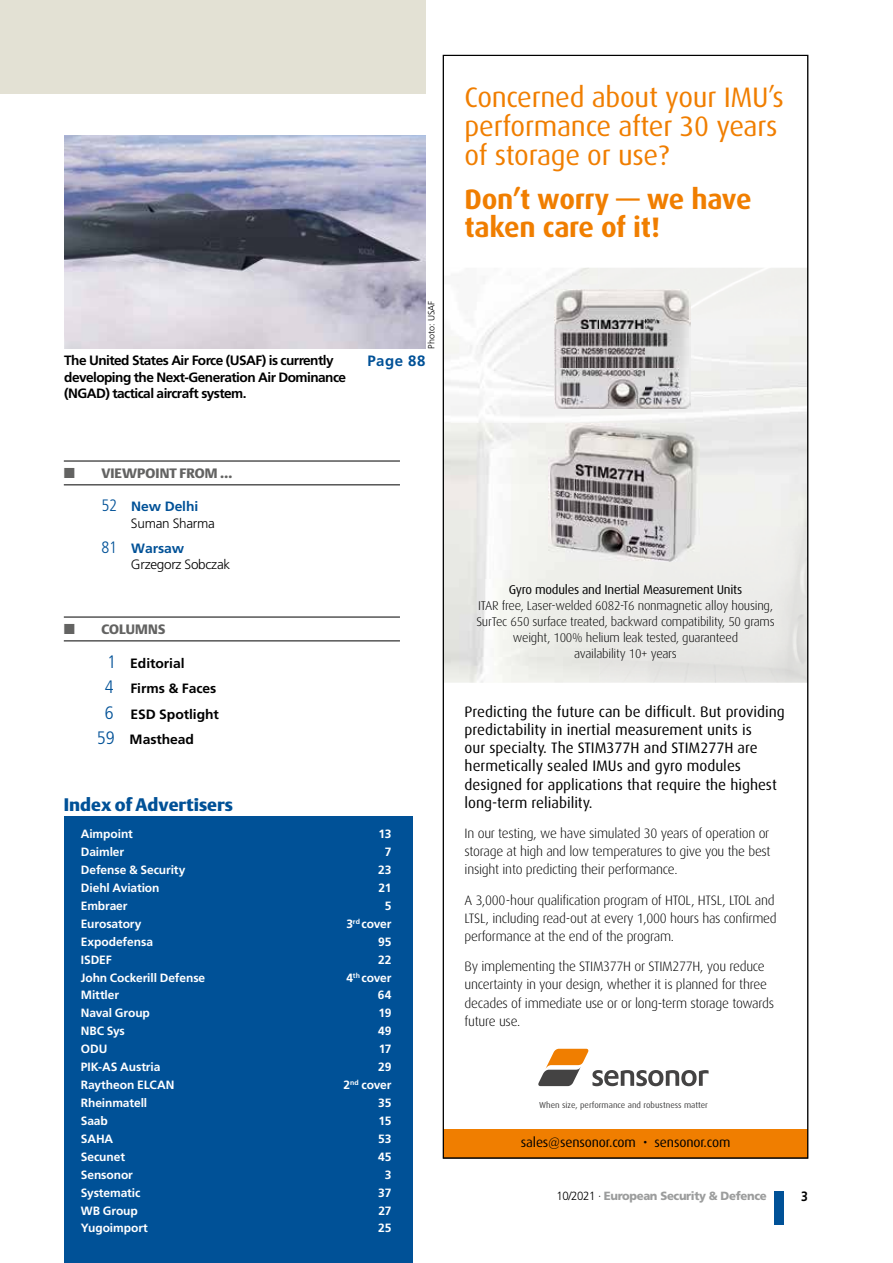
<style>
.page{position:relative;width:893px;height:1263px;background:#fff}
.page>*{position:absolute;margin:0;border:0;box-sizing:border-box;transform-origin:0 0}
.t1{font:28.2px/28.8px "Dax";letter-spacing:-.01em;color:#f07e00}
.t2{font:700 28.2px/28.8px "Dax";letter-spacing:-.01em;color:#f07e00}
.t3{font:18px "DTL Argo T Black";color:#005197}
.t4{font:15.15px/18.1px "Dax";color:#000}
.t5{font:700 15px "Frutiger LT Pro";letter-spacing:.04em;color:#005197}
.t6{font:300 13.65px/18.1px "Dax";letter-spacing:-.02em;color:#000}
.t7{font:13.65px "Dax";letter-spacing:-.01em;color:#000}
.t8{font:700 13.5px/16.5px "Frutiger";letter-spacing:-.04em;color:#000}
.t9{font:700 13.5px "Frutiger LT Pro";letter-spacing:-.005em;color:#000}
.t10{font:300 13.5px/16.5px "Frutiger LT Pro";letter-spacing:-.02em;color:#000}
.t11{font:13.5px "DTL Argo T Black";letter-spacing:.01em;color:#636362}
.t12{font:700 13.5px "Frutiger LT Pro";letter-spacing:-.005em;color:#000;scale:.9 1}
.t13{font:300 12.75px/15.9px "Dax";letter-spacing:-.02em;color:#000;text-align:center}
.t14{font:700 12px "Frutiger LT Pro";letter-spacing:-.005em;color:#fff}
.t15{font:900 11.85px "Frutiger LT Pro";letter-spacing:-.03em;color:#9c9d9d;scale:.96 1}
.t16{font:300 9px "Frutiger";color:#000}
.t17{font:8.55px "Dax";color:#444343}
.s1{font-family:"Frutiger";font-stretch:condensed;font-size:16.5px;color:#005197}
.s2{font-weight:700;color:#005197}
.s3{font-family:"Frutiger";font-weight:300;font-stretch:condensed;font-size:18px;color:#005197}
.s4{font-weight:400}
.s5{font-weight:300;color:#000}
</style>
<div class="page">
<div style="left:774px;top:1191px;width:10px;height:33px;background:#005197"></div>
<img style="left:445px;top:268px;width:154px;height:415px">
<img style="left:599px;top:408px;width:53px;height:15px">
<div style="left:443px;top:1129px;width:365px;height:29px;background:#f07e00"></div>
<svg style="left:538px;top:1049px;width:171px;height:37px"></svg>
<img style="left:555px;top:290px;width:135px;height:118px">
<img style="left:548px;top:423px;width:151px;height:139px">
<div style="left:0;top:0;width:425px;height:94px;background:#e3e1d4"></div>
<hr style="left:64px;top:461px;width:336px;height:1px;background:#000">
<hr style="left:64px;top:485px;width:336px;height:1px;background:#000">
<hr style="left:64px;top:617px;width:336px;height:1px;background:#000">
<hr style="left:64px;top:641px;width:336px;height:1px;background:#000">
<div style="left:64px;top:816px;width:349px;height:447px;background:#005197"></div>
<img style="left:64px;top:135px;width:362px;height:214px">
<p class="t16" style="left:426px;top:349px;width:49px;rotate:-90deg">Photo: USAF</p>
<p class="t8" style="left:64px;top:352px;width:283px">The United States Air Force (USAF) is currently developing the Next-Generation Air Dominance (NGAD) tactical aircraft system.</p>
<p class="t5" style="left:368px;top:352px;width:60px">Page 88</p>
<p class="t11" style="left:101px;top:465px;width:133px">VIEWPOINT FROM …</p>
<p class="t10" style="left:131px;top:498px;width:85px;text-indent:-30px"><span class="s1">52</span> <span class="s2">New Delhi<br></span>Suman Sharma</p>
<p class="t10" style="left:131px;top:540px;width:101px;text-indent:-30px"><span class="s1">81</span> <span class="s2">Warsaw<br></span>Grzegorz Sobczak</p>
<p class="t11" style="left:101px;top:621px;width:65px">COLUMNS</p>
<p class="t9" style="left:107px;top:655px;width:79px"><span class="s3">1</span> Editorial</p>
<p class="t9" style="left:105px;top:681px;width:113px"><span class="s3">4</span> Firms &amp; Faces</p>
<p class="t9" style="left:105px;top:706px;width:116px"><span class="s3">6</span> ESD Spotlight</p>
<p class="t9" style="left:97px;top:731px;width:99px"><span class="s3">59</span> Masthead</p>
<p class="t3" style="left:64px;top:793px;width:171px">Index of Advertisers</p>
<p class="t14" style="left:81px;top:827px;width:54px">Aimpoint</p>
<p class="t14" style="left:379px;top:827px;width:14px">13</p>
<p class="t14" style="left:81px;top:845px;width:45px">Daimler</p>
<p class="t14" style="left:385px;top:845px;width:8px">7</p>
<p class="t14" style="left:81px;top:863px;width:106px">Defense &amp; Security</p>
<p class="t14" style="left:378px;top:863px;width:15px">23</p>
<p class="t14" style="left:81px;top:881px;width:80px">Diehl Aviation</p>
<p class="t14" style="left:378px;top:881px;width:14px">21</p>
<p class="t14" style="left:81px;top:899px;width:48px">Embraer</p>
<p class="t14" style="left:385px;top:899px;width:8px">5</p>
<p class="t14" style="left:81px;top:916px;width:62px">Eurosatory</p>
<p class="t14" style="left:346px;top:916px;width:47px">3<sup>rd</sup> cover</p>
<p class="t14" style="left:81px;top:934px;width:74px">Expodefensa</p>
<p class="t14" style="left:378px;top:934px;width:15px">95</p>
<p class="t14" style="left:81px;top:952px;width:33px">ISDEF</p>
<p class="t14" style="left:378px;top:952px;width:15px">22</p>
<p class="t14" style="left:81px;top:970px;width:126px">John Cockerill Defense</p>
<p class="t14" style="left:346px;top:970px;width:47px">4<sup>th</sup> cover</p>
<p class="t14" style="left:81px;top:988px;width:40px">Mittler</p>
<p class="t14" style="left:378px;top:988px;width:15px">64</p>
<p class="t14" style="left:81px;top:1006px;width:71px">Naval Group</p>
<p class="t14" style="left:378px;top:1006px;width:14px">19</p>
<p class="t14" style="left:81px;top:1024px;width:46px">NBC Sys</p>
<p class="t14" style="left:378px;top:1024px;width:15px">49</p>
<p class="t14" style="left:81px;top:1042px;width:28px">ODU</p>
<p class="t14" style="left:379px;top:1042px;width:14px">17</p>
<p class="t14" style="left:81px;top:1060px;width:81px">PIK-AS Austria</p>
<p class="t14" style="left:378px;top:1060px;width:15px">29</p>
<p class="t14" style="left:81px;top:1078px;width:95px">Raytheon ELCAN</p>
<p class="t14" style="left:344px;top:1078px;width:49px">2<sup>nd</sup> cover</p>
<p class="t14" style="left:81px;top:1096px;width:68px">Rheinmatell</p>
<p class="t14" style="left:378px;top:1096px;width:15px">35</p>
<p class="t14" style="left:81px;top:1114px;width:29px">Saab</p>
<p class="t14" style="left:379px;top:1114px;width:14px">15</p>
<p class="t14" style="left:81px;top:1131px;width:34px">SAHA</p>
<p class="t14" style="left:378px;top:1131px;width:15px">53</p>
<p class="t14" style="left:81px;top:1149px;width:46px">Secunet</p>
<p class="t14" style="left:378px;top:1149px;width:15px">45</p>
<p class="t14" style="left:81px;top:1167px;width:54px">Sensonor</p>
<p class="t14" style="left:385px;top:1167px;width:8px">3</p>
<p class="t14" style="left:81px;top:1185px;width:61px">Systematic</p>
<p class="t14" style="left:378px;top:1185px;width:15px">37</p>
<p class="t14" style="left:81px;top:1203px;width:59px">WB Group</p>
<p class="t14" style="left:378px;top:1203px;width:15px">27</p>
<p class="t14" style="left:81px;top:1221px;width:69px">Yugoimport</p>
<p class="t14" style="left:378px;top:1221px;width:15px">25</p>
<p class="t1" style="left:465px;top:83px;width:321px">Concerned about your IMU’s performance after 30 years of storage or use?</p>
<p class="t2" style="left:465px;top:185px;width:288px">Don’t worry — we have taken care of it!</p>
<p class="t13" style="left:476px;top:582px;width:300px"><span class="s4">Gyro modules and Inertial Measurement Units<br></span>ITAR free, Laser-welded 6082-T6 nonmagnetic alloy housing, SurTec 650 surface treated, backward compatibility, 50 grams weight, 100% helium leak tested, guaranteed<br>availability 10+ years</p>
<p class="t4" style="left:465px;top:703px;width:322px">Predicting the future can be difficult. But providing predictability in inertial measurement units is<br>our specialty. The STIM377H and STIM277H are hermetically sealed IMUs and gyro modules designed for applications that require the highest long-term reliability.</p>
<p class="t6" style="left:465px;top:824px;width:308px;text-align:justify">In our testing, we have simulated 30 years of operation or storage at high and low temperatures to give you the best insight into predicting their performance.</p>
<p class="t6" style="left:465px;top:891px;width:314px">A 3,000-hour qualification program of HTOL, HTSL, LTOL and<br>LTSL, including read-out at every 1,000 hours has confirmed performance at the end of the program.</p>
<p class="t6" style="left:465px;top:957px;width:311px">By implementing the STIM377H or STIM277H, you reduce uncertainty in your design, whether it is planned for three decades of immediate use or or long-term storage towards future use.</p>
<p class="t17" style="left:539px;top:1100px;width:170px">When size, performance and robustness matter</p>
<p class="t7" style="left:521px;top:1135px;width:211px">sales@sensonor.com • sensonor.com</p>
<p class="t15" style="left:556px;top:1189px;width:220px"><span class="s5">10/2021 ·</span> European Security &amp; Defence</p>
<p class="t12" style="left:801px;top:1189px;width:9px">3</p>
</div>
